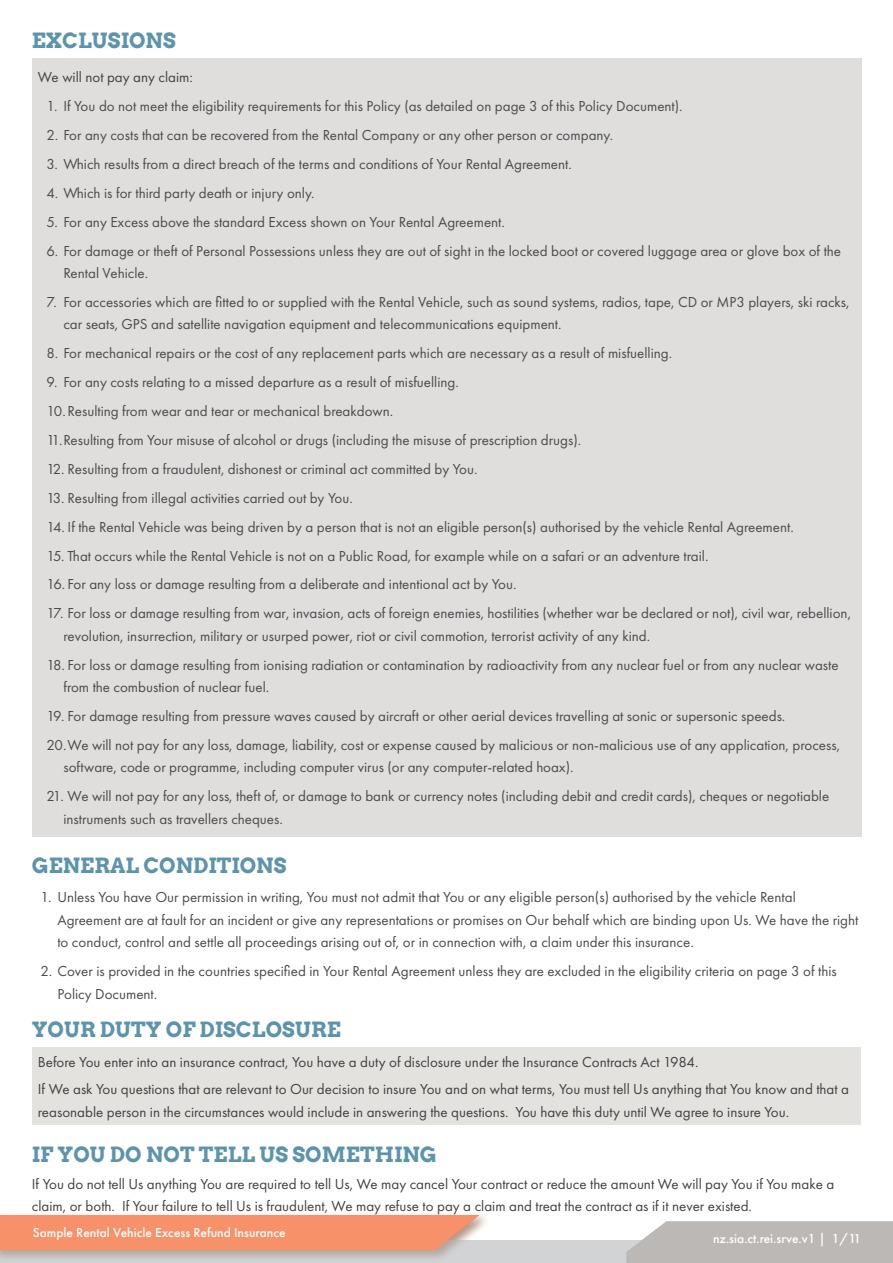
<style>
.page{position:relative;width:893px;height:1263px;background:#fff}
.page>*{position:absolute;margin:0;border:0;box-sizing:border-box;transform-origin:0 0}
.H2_Arvo{font:700 21px "Arvo";color:#5c94ac}
.t1{font:15px/22.5px "Futura PT";color:#4b4b4d}
.Body_Text{font:15px/22.5px "Futura PT";color:#414142}
.t2{font:500 13.5px "Futura PT";color:#fff}
</style>
<div class="page">
<div style="left:0;top:1241px;width:893px;height:22px;background:#d1d3d4"></div>
<svg style="left:626px;top:1221px;width:267px;height:42px;background:#bfbbb9"></svg>
<div style="left:0;top:1211px;width:490px;height:52px;background:#814a32;opacity:.35"></div>
<div style="left:0;top:1215px;width:479px;height:35px;background:#f69169"></div>
<div style="left:32px;top:58px;width:829px;height:778px;background:#e0dedc"></div>
<div style="left:32px;top:1047px;width:828px;height:78px;background:#e4e2df"></div>
<p class="H2_Arvo" style="left:32px;top:27px;width:145px">EXCLUSIONS</p>
<p class="Body_Text" style="left:38px;top:66px;width:157px">We will not pay any claim:</p>
<p class="t1" style="left:46px;top:95px;width:638px">1. If You do not meet the eligibility requirements for this Policy (as detailed on page 3 of this Policy Document).</p>
<p class="t1" style="left:46px;top:124px;width:568px">2. For any costs that can be recovered from the Rental Company or any other person or company.</p>
<p class="t1" style="left:46px;top:153px;width:527px">3. Which results from a direct breach of the terms and conditions of Your Rental Agreement.</p>
<p class="t1" style="left:46px;top:181px;width:270px">4. Which is for third party death or injury only.</p>
<p class="t1" style="left:46px;top:210px;width:460px">5. For any Excess above the standard Excess shown on Your Rental Agreement.</p>
<p class="t1" style="left:63px;top:239px;width:779px;text-indent:-17px">6. For damage or theft of Personal Possessions unless they are out of sight in the locked boot or covered luggage area or glove box of the<br>Rental Vehicle.</p>
<p class="t1" style="left:63px;top:291px;width:788px;text-indent:-17px">7. For accessories which are fitted to or supplied with the Rental Vehicle, such as sound systems, radios, tape, CD or MP3 players, ski racks, car seats, GPS and satellite navigation equipment and telecommunications equipment.</p>
<p class="t1" style="left:46px;top:342px;width:627px">8. For mechanical repairs or the cost of any replacement parts which are necessary as a result of misfuelling.</p>
<p class="t1" style="left:46px;top:371px;width:414px">9. For any costs relating to a missed departure as a result of misfuelling.</p>
<p class="t1" style="left:46px;top:400px;width:348px">10.Resulting from wear and tear or mechanical breakdown.</p>
<p class="t1" style="left:46px;top:429px;width:536px">11.Resulting from Your misuse of alcohol or drugs (including the misuse of prescription drugs).</p>
<p class="t1" style="left:46px;top:458px;width:433px">12. Resulting from a fraudulent, dishonest or criminal act committed by You.</p>
<p class="t1" style="left:46px;top:486px;width:308px">13. Resulting from illegal activities carried out by You.</p>
<p class="t1" style="left:46px;top:515px;width:749px">14. If the Rental Vehicle was being driven by a person that is not an eligible person(s) authorised by the vehicle Rental Agreement.</p>
<p class="t1" style="left:46px;top:544px;width:663px">15. That occurs while the Rental Vehicle is not on a Public Road, for example while on a safari or an adventure trail.</p>
<p class="t1" style="left:46px;top:573px;width:472px">16. For any loss or damage resulting from a deliberate and intentional act by You.</p>
<p class="t1" style="left:63px;top:602px;width:789px;text-indent:-17px">17. For loss or damage resulting from war, invasion, acts of foreign enemies, hostilities (whether war be declared or not), civil war, rebellion, revolution, insurrection, military or usurped power, riot or civil commotion, terrorist activity of any kind.</p>
<p class="t1" style="left:63px;top:653px;width:777px;text-indent:-17px">18. For loss or damage resulting from ionising radiation or contamination by radioactivity from any nuclear fuel or from any nuclear waste from the combustion of nuclear fuel.</p>
<p class="t1" style="left:46px;top:705px;width:740px">19. For damage resulting from pressure waves caused by aircraft or other aerial devices travelling at sonic or supersonic speeds.</p>
<p class="t1" style="left:63px;top:734px;width:778px;text-indent:-17px">20.We will not pay for any loss, damage, liability, cost or expense caused by malicious or non-malicious use of any application, process, software, code or programme, including computer virus (or any computer-related hoax).</p>
<p class="t1" style="left:63px;top:785px;width:767px;text-indent:-17px">21. We will not pay for any loss, theft of, or damage to bank or currency notes (including debit and credit cards), cheques or negotiable instruments such as travellers cheques.</p>
<p class="H2_Arvo" style="left:32px;top:852px;width:256px">GENERAL CONDITIONS</p>
<p class="t1" style="left:57px;top:886px;width:802px;text-indent:-17px">1. Unless You have Our permission in writing, You must not admit that You or any eligible person(s) authorised by the vehicle Rental<br>Agreement are at fault for an incident or give any representations or promises on Our behalf which are binding upon Us. We have the right to conduct, control and settle all proceedings arising out of, or in connection with, a claim under this insurance.</p>
<p class="t1" style="left:57px;top:960px;width:781px;text-indent:-17px">2. Cover is provided in the countries specified in Your Rental Agreement unless they are excluded in the eligibility criteria on page 3 of this<br>Policy Document.</p>
<p class="H2_Arvo" style="left:32px;top:1016px;width:311px">YOUR DUTY OF DISCLOSURE</p>
<p class="Body_Text" style="left:38px;top:1051px;width:662px">Before You enter into an insurance contract, You have a duty of disclosure under the Insurance Contracts Act 1984.</p>
<p class="Body_Text" style="left:38px;top:1078px;width:813px">If We ask You questions that are relevant to Our decision to insure You and on what terms, You must tell Us anything that You know and that a reasonable person in the circumstances would include in answering the questions. You have this duty until We agree to insure You.</p>
<p class="H2_Arvo" style="left:32px;top:1141px;width:406px">IF YOU DO NOT TELL US SOMETHING</p>
<p class="Body_Text" style="left:32px;top:1172px;width:804px">If You do not tell Us anything You are required to tell Us, We may cancel Your contract or reduce the amount We will pay You if You make a claim, or both. If Your failure to tell Us is fraudulent, We may refuse to pay a claim and treat the contract as if it never existed.</p>
<p class="t2" style="left:33px;top:1224px;width:254px">Sample Rental Vehicle Excess Refund Insurance</p>
<p class="t2" style="left:707px;top:1230px;width:147px">aus awn.ll.mbi.inc.v1 | 1/</p>
<p class="t2" style="left:713px;top:1230px;width:150px">nz.sia.ct.rei.srve.v1 | 1/11</p>
</div>
